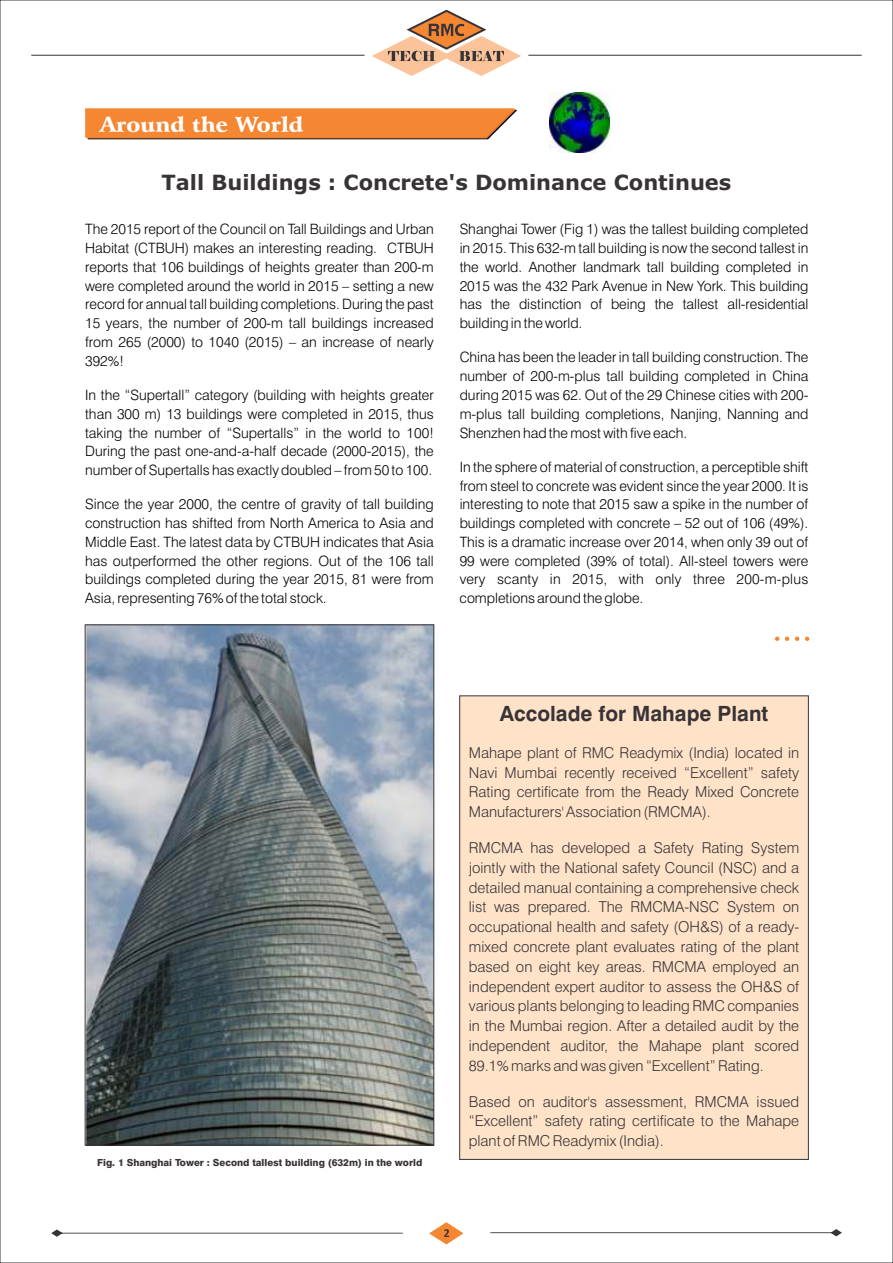
<style>
.page{position:relative;width:893px;height:1263px;background:#fff}
.page>*{position:absolute;margin:0;border:0;box-sizing:border-box;transform-origin:0 0}
.t1{font:700 21px "Verdana";color:#383336}
.t2{font:700 21px "Swiss 721 BT";color:#383336}
.t3{font:900 21px "Arrus BT";color:#fff}
.t4{font:300 15px/19.8px "Swiss 721 BT";color:#383336;text-align:justify}
.t5{font:300 14.25px/18.8px "Swiss 721 BT";color:#000;text-align:justify}
.t6{font:800 9.75px "Swiss 721 BT";color:#383336}
</style>
<div class="page">
<svg style="left:85px;top:108px;width:432px;height:31px;background:#ef8839"></svg>
<hr style="left:528px;top:55px;width:334px;height:1px;background:#383336">
<hr style="left:31px;top:55px;width:334px;height:1px;background:#383336">
<svg style="left:372px;top:10px;width:149px;height:66px"></svg>
<svg style="left:51px;top:1229px;width:352px;height:8px"></svg>
<svg style="left:490px;top:1229px;width:352px;height:7px"></svg>
<svg style="left:429px;top:1222px;width:34px;height:22px"></svg>
<img style="left:550px;top:93px;width:59px;height:59px">
<svg style="left:775px;top:637px;width:4px;height:4px"></svg>
<svg style="left:785px;top:637px;width:4px;height:4px"></svg>
<svg style="left:795px;top:637px;width:4px;height:4px"></svg>
<svg style="left:805px;top:637px;width:4px;height:4px"></svg>
<img style="left:87px;top:627px;width:345px;height:516px">
<div style="left:459px;top:695px;width:350px;height:465px;background:#ffe3c9"></div>
<h1 class="t3" style="left:100px;top:116px;width:205px">Around the World</h1>
<h1 class="t1" style="left:162px;top:173px;width:571px">Tall Buildings : Concrete's Dominance Continues</h1>
<p class="t5" style="left:85px;top:221px;width:350px">The 2015 report of the Council on Tall Buildings and Urban Habitat (CTBUH) makes an interesting reading. CTBUH reports that 106 buildings of heights greater than 200-m were completed around the world in 2015 – setting a new record for annual tall building completions. During the past 15 years, the number of 200-m tall buildings increased from 265 (2000) to 1040 (2015) – an increase of nearly 392%!</p>
<p class="t5" style="left:85px;top:387px;width:350px">In the “Supertall” category (building with heights greater than 300 m) 13 buildings were completed in 2015, thus taking the number of “Supertalls” in the world to 100!<br>During the past one-and-a-half decade (2000-2015), the number of Supertalls has exactly doubled – from 50 to 100.</p>
<p class="t5" style="left:85px;top:496px;width:350px">Since the year 2000, the centre of gravity of tall building construction has shifted from North America to Asia and Middle East. The latest data by CTBUH indicates that Asia has outperformed the other regions. Out of the 106 tall buildings completed during the year 2015, 81 were from Asia, representing 76% of the total stock.</p>
<p class="t5" style="left:460px;top:221px;width:350px">Shanghai Tower (Fig 1) was the tallest building completed in 2015. This 632-m tall building is now the second tallest in the world. Another landmark tall building completed in 2015 was the 432 Park Avenue in New York. This building has the distinction of being the tallest all-residential building in the world.</p>
<p class="t5" style="left:460px;top:349px;width:350px">China has been the leader in tall building construction. The number of 200-m-plus tall building completed in China during 2015 was 62. Out of the 29 Chinese cities with 200- m-plus tall building completions, Nanjing, Nanning and Shenzhen had the most with five each.</p>
<p class="t5" style="left:460px;top:459px;width:350px">In the sphere of material of construction, a perceptible shift from steel to concrete was evident since the year 2000. It is interesting to note that 2015 saw a spike in the number of buildings completed with concrete – 52 out of 106 (49%).<br>This is a dramatic increase over 2014, when only 39 out of 99 were completed (39% of total). All-steel towers were very scanty in 2015, with only three 200-m-plus completions around the globe.</p>
<p class="t6" style="left:97px;top:1159px;width:327px">Fig. 1 Shanghai Tower : Second tallest building (632m) in the world</p>
<h1 class="t2" style="left:500px;top:705px;width:270px">Accolade for Mahape Plant</h1>
<p class="t4" style="left:469px;top:744px;width:332px">Mahape plant of RMC Readymix (India) located in Navi Mumbai recently received “Excellent” safety Rating certificate from the Ready Mixed Concrete Manufacturers' Association (RMCMA).</p>
<p class="t4" style="left:469px;top:839px;width:332px">RMCMA has developed a Safety Rating System jointly with the National safety Council (NSC) and a detailed manual containing a comprehensive check list was prepared. The RMCMA-NSC System on occupational health and safety (OH&amp;S) of a ready&shy;mixed concrete plant evaluates rating of the plant based on eight key areas. RMCMA employed an independent expert auditor to assess the OH&amp;S of various plants belonging to leading RMC companies in the Mumbai region. After a detailed audit by the independent auditor, the Mahape plant scored 89.1% marks and was given “Excellent” Rating.</p>
<p class="t4" style="left:469px;top:1093px;width:332px">Based on auditor's assessment, RMCMA issued “Excellent” safety rating certificate to the Mahape plant of RMC Readymix (India).</p>
</div>
